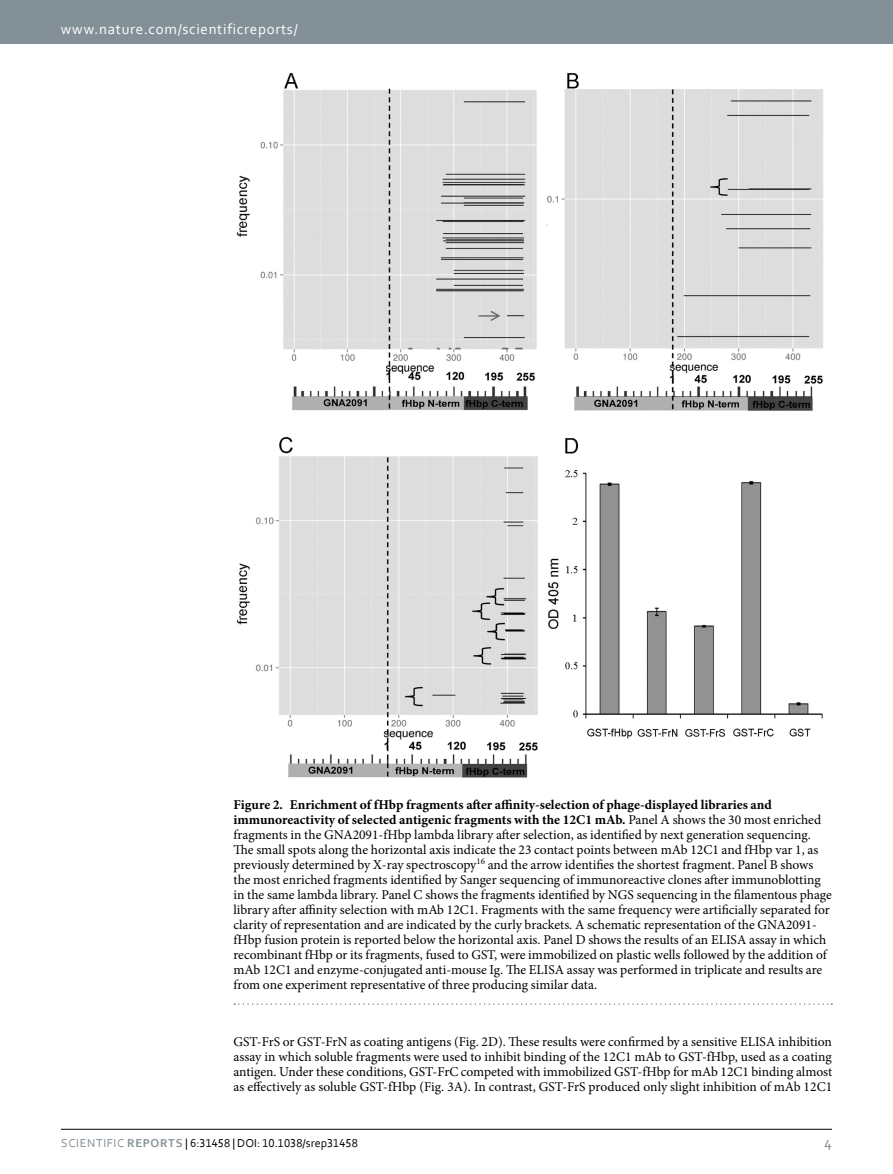
<style>
.page{position:relative;width:893px;height:1174px;background:#fff}
.page>*{position:absolute;margin:0;border:0;box-sizing:border-box;transform-origin:0 0}
.t1{font:15px "Corbel";letter-spacing:.045em;color:#fff}
.t2{font:15px "Corbel";color:#839097}
.t3{font:13.5px/15px "Minion Pro";color:#000;text-align:justify}
.t4{font:12px "Corbel";color:#000}
.s1{font-weight:700}
.s2{color:#839097}
.s3{font-weight:700;color:#839097}
</style>
<div class="page">
<div style="left:0;top:0;width:893px;height:43px;background:#839097"></div>
<hr style="left:61px;top:1129px;width:771px;height:1px;background:#000">
<img style="left:236px;top:73px;width:587px;height:705px">
<svg style="left:234px;top:1003px;width:598px;height:1px"></svg>
<p class="t1" style="left:61px;top:19px;width:238px">www.nature.com/scientificreports/</p>
<p class="t3" style="left:233px;top:797px;width:600px;text-align:left"><span class="s1">Figure 2. Enrichment of fHbp fragments after affinity-selection of phage-displayed libraries and immunoreactivity of selected antigenic fragments with the 12C1 mAb.</span> Panel A shows the 30 most enriched fragments in the GNA2091-fHbp lambda library after selection, as identified by next generation sequencing.<br>The small spots along the horizontal axis indicate the 23 contact points between mAb 12C1 and fHbp var 1, as previously determined by X-ray spectroscopy<sup>16</sup> and the arrow identifies the shortest fragment. Panel B shows the most enriched fragments identified by Sanger sequencing of immunoreactive clones after immunoblotting in the same lambda library. Panel C shows the fragments identified by NGS sequencing in the filamentous phage library after affinity selection with mAb 12C1. Fragments with the same frequency were artificially separated for clarity of representation and are indicated by the curly brackets. A schematic representation of the GNA2091- fHbp fusion protein is reported below the horizontal axis. Panel D shows the results of an ELISA assay in which recombinant fHbp or its fragments, fused to GST, were immobilized on plastic wells followed by the addition of mAb 12C1 and enzyme-conjugated anti-mouse Ig. The ELISA assay was performed in triplicate and results are from one experiment representative of three producing similar data.</p>
<p class="t3" style="left:233px;top:1034px;width:600px">GST-FrS or GST-FrN as coating antigens (Fig. 2D). These results were confirmed by a sensitive ELISA inhibition assay in which soluble fragments were used to inhibit binding of the 12C1 mAb to GST-fHbp, used as a coating antigen. Under these conditions, GST-FrC competed with immobilized GST-fHbp for mAb 12C1 binding almost as effectively as soluble GST-fHbp (Fig. 3A). In contrast, GST-FrS produced only slight inhibition of mAb 12C1</p>
<p class="t4" style="left:61px;top:1135px;width:298px"><span class="s2">Scientific</span> <span class="s3">REPORTS</span> | 6:31458 | DOI: 10.1038/srep31458</p>
<p class="t2" style="left:824px;top:1132px;width:9px">4</p>
</div>
